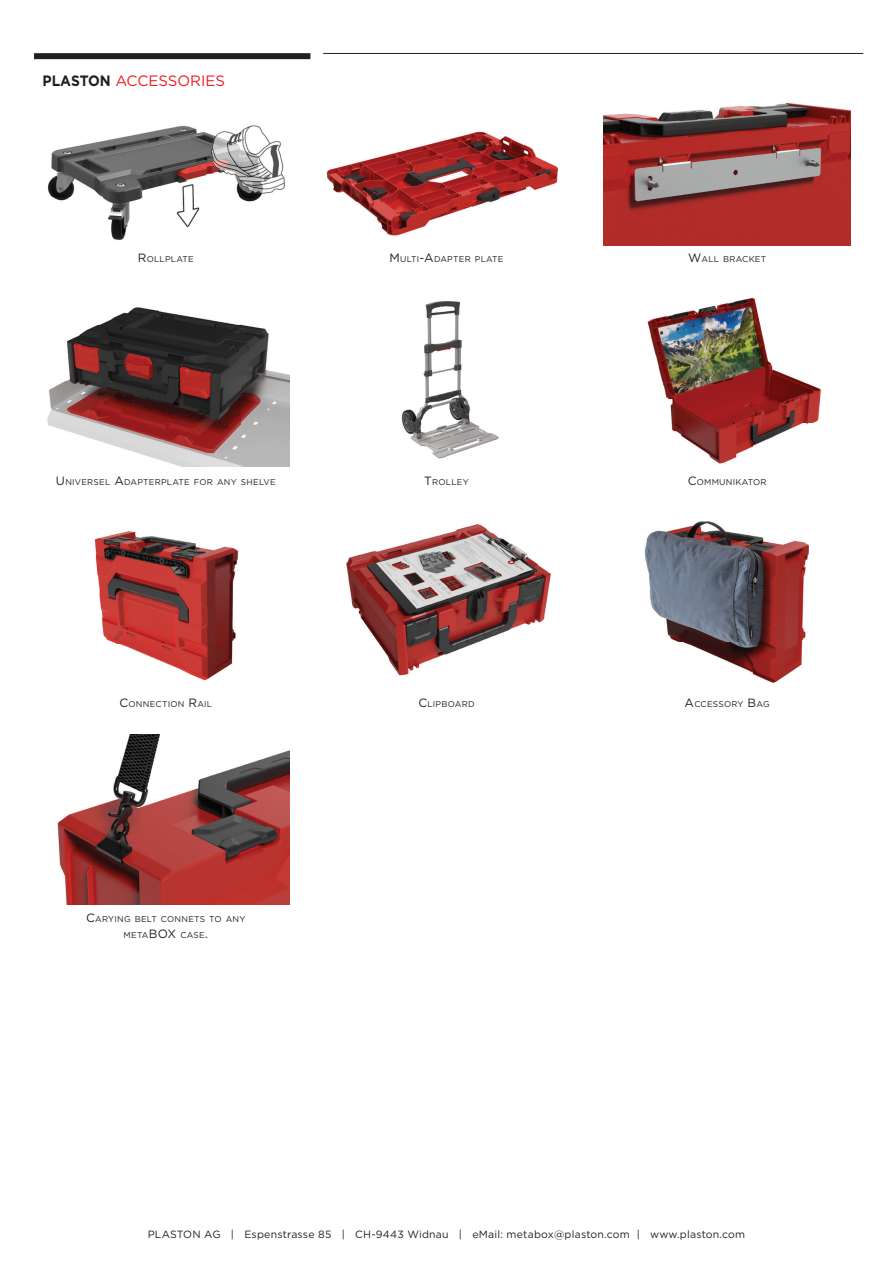
<style>
.page{position:relative;width:893px;height:1263px;background:#fff}
.page>*{position:absolute;margin:0;border:0;box-sizing:border-box;transform-origin:0 0}
.t1{font:15px "Gotham";color:#ee1d23}
.t2{font:10.5px "Gotham";letter-spacing:.02em;color:#231f20}
.t3{font:8.4px/16.5px "Gotham";letter-spacing:.03em;color:#231f20;text-align:center}
.s1{font-weight:700;color:#231f20}
.s2{font-size:12px}
</style>
<div class="page">
<hr style="left:323px;top:53px;width:540px;height:1px;background:#231f20">
<div style="left:34px;top:53px;width:276px;height:6px;background:#231f20"></div>
<img style="left:604px;top:102px;width:246px;height:143px">
<img style="left:326px;top:131px;width:232px;height:105px">
<img style="left:47px;top:125px;width:238px;height:115px">
<img style="left:647px;top:297px;width:174px;height:167px">
<img style="left:94px;top:531px;width:145px;height:150px">
<img style="left:57px;top:734px;width:232px;height:170px">
<img style="left:401px;top:301px;width:98px;height:158px">
<img style="left:644px;top:521px;width:165px;height:163px">
<img style="left:47px;top:307px;width:242px;height:159px">
<img style="left:346px;top:524px;width:205px;height:152px">
<h1 class="t1" style="left:43px;top:72px;width:184px"><span class="s1">PLASTON</span> ACCESSORIES</h1>
<p class="t3" style="left:138px;top:250px;width:57px"><span class="s2">R</span>OLLPLATE</p>
<p class="t3" style="left:389px;top:250px;width:116px"><span class="s2">M</span>ULTI<span class="s2">-A</span>DAPTER PLATE</p>
<p class="t3" style="left:688px;top:250px;width:80px"><span class="s2">W</span>ALL BRACKET</p>
<p class="t3" style="left:56px;top:473px;width:221px"><span class="s2">U</span>NIVERSEL <span class="s2">A</span>DAPTERPLATE FOR ANY SHELVE</p>
<p class="t3" style="left:119px;top:696px;width:94px"><span class="s2">C</span>ONNECTION <span class="s2">R</span>AIL</p>
<p class="t3" style="left:86px;top:910px;width:161px"><span class="s2">C</span>ARYING BELT CONNETS TO ANY<br>META<span class="s2">BOX</span> CASE<span class="s2">.</span></p>
<p class="t3" style="left:424px;top:473px;width:46px"><span class="s2">T</span>ROLLEY</p>
<p class="t3" style="left:418px;top:696px;width:58px"><span class="s2">C</span>LIPBOARD</p>
<p class="t3" style="left:688px;top:473px;width:80px"><span class="s2">C</span>OMMUNIKATOR</p>
<p class="t3" style="left:685px;top:696px;width:87px"><span class="s2">A</span>CCESSORY <span class="s2">B</span>AG</p>
<p class="t2" style="left:148px;top:1228px;width:599px">PLASTON AG | Espenstrasse 85 | CH-9443 Widnau | eMail: metabox@plaston.com | www.plaston.com</p>
</div>
